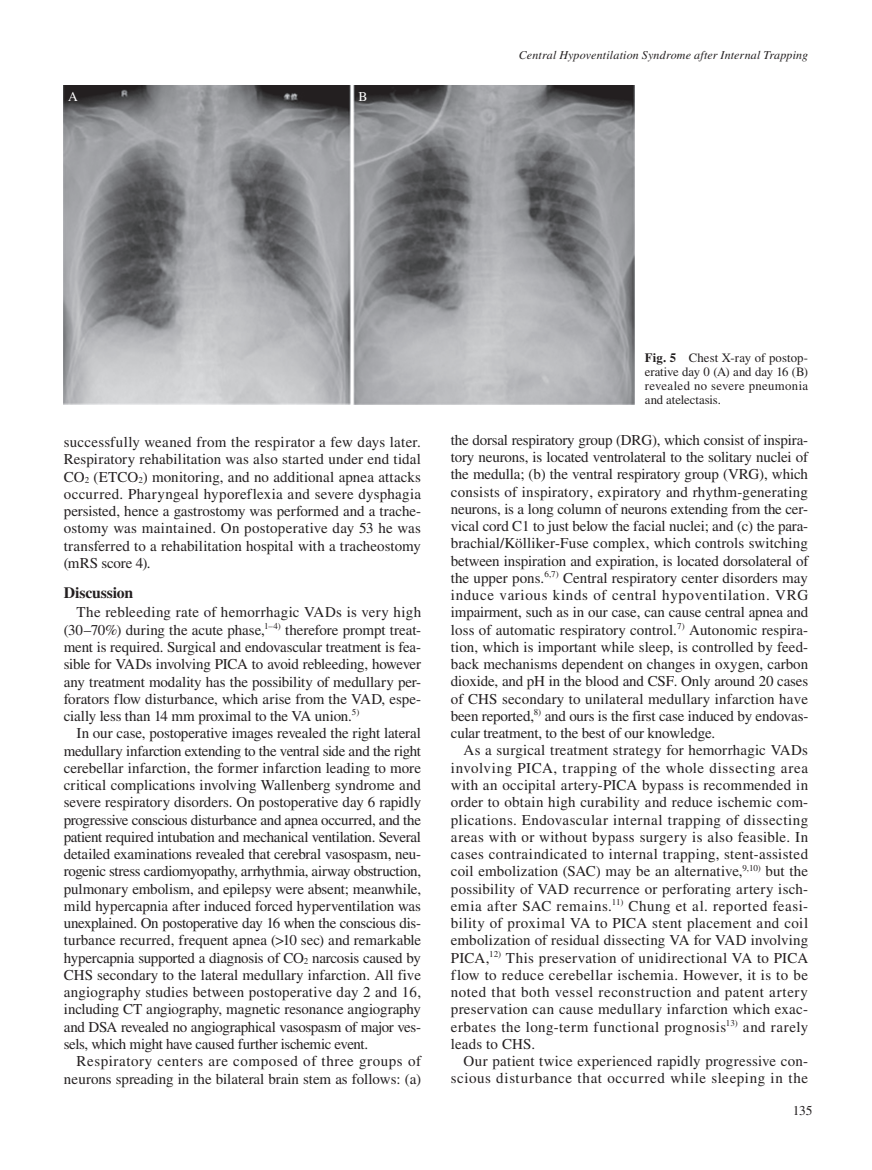
<style>
.page{position:relative;width:872px;height:1170px;background:#fff}
.page>*{position:absolute;margin:0;border:0;box-sizing:border-box;transform-origin:0 0}
.t1{font:700 15.75px "Times";letter-spacing:-.01em;color:#231f20}
.t2{font:15px/17.2px "Times";letter-spacing:.005em;color:#231f20;text-align:justify}
.t3{font:15px/17.2px "Times";letter-spacing:.03em;color:#231f20;text-align:right}
.t4{font:13.5px "Times";color:#231f20}
.t5{font:13.5px "Times";color:#fff}
.t6{font:12.75px/14.2px "Times";letter-spacing:.01em;color:#231f20;text-align:justify}
.t7{font:italic 12px "Times";letter-spacing:.015em;color:#231f20}
.s1{font-weight:700}
</style>
<div class="page">
<img style="left:64px;top:85px;width:570px;height:319px">
<p class="t5" style="left:68px;top:89px;width:11px">A</p>
<p class="t5" style="left:359px;top:89px;width:11px">B</p>
<p class="t7" style="left:519px;top:48px;width:291px">Central Hypoventilation Syndrome after Internal Trapping</p>
<p class="t2" style="left:64px;top:433px;width:359px">successfully weaned from the respirator a few days later.<br>Respiratory rehabilitation was also started under end tidal CO<sub>2</sub> (ETCO<sub>2</sub>) monitoring, and no additional apnea attacks occurred. Pharyngeal hyporeflexia and severe dysphagia persisted, hence a gastrostomy was performed and a trache&shy;ostomy was maintained. On postoperative day 53 he was transferred to a rehabilitation hospital with a tracheostomy (mRS score 4).</p>
<p class="t1" style="left:64px;top:583px;width:71px">Discussion</p>
<p class="t2" style="left:64px;top:603px;width:359px;text-indent:13px">The rebleeding rate of hemorrhagic VADs is very high (30–70%) during the acute phase,<sup>1–4)</sup> therefore prompt treat&shy;ment is required. Surgical and endovascular treatment is fea&shy;sible for VADs involving PICA to avoid rebleeding, however any treatment modality has the possibility of medullary per&shy;forators flow disturbance, which arise from the VAD, espe&shy;cially less than 14 mm proximal to the VA union.<sup>5)</sup></p>
<p class="t2" style="left:64px;top:724px;width:359px;text-indent:13px">In our case, postoperative images revealed the right lateral medullary infarction extending to the ventral side and the right cerebellar infarction, the former infarction leading to more critical complications involving Wallenberg syndrome and severe respiratory disorders. On postoperative day 6 rapidly progressive conscious disturbance and apnea occurred, and the patient required intubation and mechanical ventilation. Several detailed examinations revealed that cerebral vasospasm, neu&shy;rogenic stress cardiomyopathy, arrhythmia, airway obstruction, pulmonary embolism, and epilepsy were absent; meanwhile, mild hypercapnia after induced forced hyperventilation was unexplained. On postoperative day 16 when the conscious dis&shy;turbance recurred, frequent apnea (&gt;10 sec) and remarkable hypercapnia supported a diagnosis of CO<sub>2</sub> narcosis caused by CHS secondary to the lateral medullary infarction. All five angiography studies between postoperative day 2 and 16, including CT angiography, magnetic resonance angiography and DSA revealed no angiographical vasospasm of major ves&shy;sels, which might have caused further ischemic event.</p>
<p class="t2" style="left:64px;top:1052px;width:359px;text-align:right">Respiratory centers are composed of three groups of neurons spreading in the bilateral brain stem as follows: (a)</p>
<p class="t6" style="left:645px;top:350px;width:165px"><span class="s1">Fig. 5</span> Chest X-ray of postop&shy;erative day 0 (A) and day 16 (B) revealed no severe pneumonia and atelectasis.</p>
<p class="t2" style="left:451px;top:431px;width:359px">the dorsal respiratory group (DRG), which consist of inspira&shy;tory neurons, is located ventrolateral to the solitary nuclei of the medulla; (b) the ventral respiratory group (VRG), which consists of inspiratory, expiratory and rhythm-generating neurons, is a long column of neurons extending from the cer&shy;vical cord C1 to just below the facial nuclei; and (c) the para&shy;brachial/Kölliker-Fuse complex, which controls switching between inspiration and expiration, is located dorsolateral of the upper pons.<sup>6,7)</sup> Central respiratory center disorders may induce various kinds of central hypoventilation. VRG impairment, such as in our case, can cause central apnea and loss of automatic respiratory control.<sup>7)</sup> Autonomic respira&shy;tion, which is important while sleep, is controlled by feed&shy;back mechanisms dependent on changes in oxygen, carbon dioxide, and pH in the blood and CSF. Only around 20 cases of CHS secondary to unilateral medullary infarction have been reported,<sup>8)</sup> and ours is the first case induced by endovas&shy;cular treatment, to the best of our knowledge.</p>
<p class="t2" style="left:451px;top:741px;width:359px;text-indent:13px">As a surgical treatment strategy for hemorrhagic VADs involving PICA, trapping of the whole dissecting area with an occipital artery-PICA bypass is recommended in order to obtain high curability and reduce ischemic com&shy;plications. Endovascular internal trapping of dissecting areas with or without bypass surgery is also feasible. In cases contraindicated to internal trapping, stent-assisted coil embolization (SAC) may be an alternative,<sup>9,10)</sup> but the possibility of VAD recurrence or perforating artery isch&shy;emia after SAC remains.<sup>11)</sup> Chung et al. reported feasi&shy;bility of proximal VA to PICA stent placement and coil embolization of residual dissecting VA for VAD involving PICA,<sup>12)</sup> This preservation of unidirectional VA to PICA flow to reduce cerebellar ischemia. However, it is to be noted that both vessel reconstruction and patent artery preservation can cause medullary infarction which exac&shy;erbates the long-term functional prognosis<sup>13)</sup> and rarely leads to CHS.</p>
<p class="t3" style="left:451px;top:1052px;width:359px">Our patient twice experienced rapidly progressive con&shy;scious disturbance that occurred while sleeping in the</p>
<p class="t4" style="left:793px;top:1102px;width:21px">135</p>
</div>
